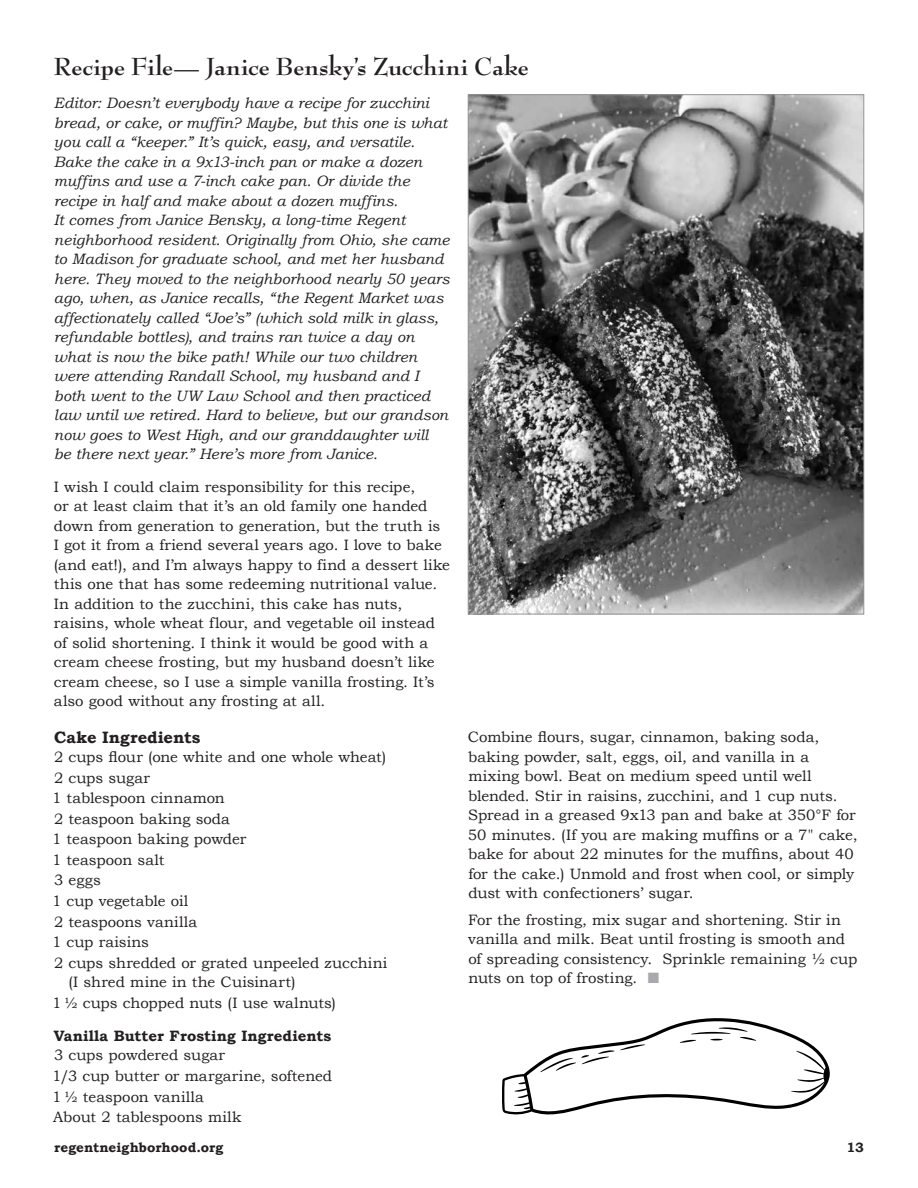
<style>
.page{position:relative;width:918px;height:1188px;background:#fff}
.page>*{position:absolute;margin:0;border:0;box-sizing:border-box;transform-origin:0 0}
.t1{font:700 27px "Bernhard Modern Std";letter-spacing:-.005em;color:#231f20}
.t2{font:700 16.5px "Bookman Old Style";letter-spacing:.005em;color:#231f20}
.t3{font:15px/19.5px "Bookman Old Style";color:#231f20}
.t4{font:italic 15px/19.5px "Bookman Old Style";color:#231f20}
.t5{font:700 15px "Bookman Old Style";letter-spacing:.01em;color:#231f20}
.t6{font:700 13.5px "Bookman Old Style";letter-spacing:.005em;color:#231f20}
.s1{color:#a7a9ac}
</style>
<div class="page">
<img style="left:470px;top:96px;width:392px;height:516px">
<svg style="left:502px;top:1018px;width:328px;height:97px"></svg>
<h1 class="t1" style="left:54px;top:52px;width:476px">Recipe File— Janice Bensky’s Zucchini Cake</h1>
<p class="t4" style="left:54px;top:93px;width:397px">Editor: Doesn’t everybody have a recipe for zucchini bread, or cake, or muffin? Maybe, but this one is what you call a “keeper.” It’s quick, easy, and versatile.<br>Bake the cake in a 9x13-inch pan or make a dozen muffins and use a 7-inch cake pan. Or divide the recipe in half and make about a dozen muffins.<br>It comes from Janice Bensky, a long-time Regent neighborhood resident. Originally from Ohio, she came to Madison for graduate school, and met her husband here. They moved to the neighborhood nearly 50 years ago, when, as Janice recalls, “the Regent Market was affectionately called “Joe’s” (which sold milk in glass, refundable bottles), and trains ran twice a day on what is now the bike path! While our two children were attending Randall School, my husband and I both went to the UW Law School and then practiced law until we retired. Hard to believe, but our grandson now goes to West High, and our granddaughter will<br>be there next year.” Here’s more from Janice.</p>
<p class="t3" style="left:54px;top:477px;width:398px">I wish I could claim responsibility for this recipe,<br>or at least claim that it’s an old family one handed down from generation to generation, but the truth is<br>I got it from a friend several years ago. I love to bake (and eat!), and I’m always happy to find a dessert like this one that has some redeeming nutritional value.<br>In addition to the zucchini, this cake has nuts, raisins, whole wheat flour, and vegetable oil instead of solid shortening. I think it would be good with a cream cheese frosting, but my husband doesn’t like cream cheese, so I use a simple vanilla frosting. It’s also good without any frosting at all.</p>
<p class="t2" style="left:54px;top:727px;width:148px">Cake Ingredients</p>
<p class="t3" style="left:54px;top:747px;width:334px">2 cups flour (one white and one whole wheat)</p>
<p class="t3" style="left:54px;top:768px;width:98px">2 cups sugar</p>
<p class="t3" style="left:52px;top:788px;width:174px">1 tablespoon cinnamon</p>
<p class="t3" style="left:54px;top:809px;width:177px">2 teaspoon baking soda</p>
<p class="t3" style="left:52px;top:829px;width:196px">1 teaspoon baking powder</p>
<p class="t3" style="left:52px;top:850px;width:114px">1 teaspoon salt</p>
<p class="t3" style="left:54px;top:871px;width:48px">3 eggs</p>
<p class="t3" style="left:52px;top:891px;width:138px">1 cup vegetable oil</p>
<p class="t3" style="left:54px;top:912px;width:145px">2 teaspoons vanilla</p>
<p class="t3" style="left:52px;top:932px;width:98px">1 cup raisins</p>
<p class="t3" style="left:54px;top:953px;width:335px">2 cups shredded or grated unpeeled zucchini</p>
<p class="t3" style="left:68px;top:972px;width:229px">(I shred mine in the Cuisinart)</p>
<p class="t3" style="left:52px;top:993px;width:286px">1 ½ cups chopped nuts (I use walnuts)</p>
<p class="t5" style="left:54px;top:1027px;width:279px">Vanilla Butter Frosting Ingredients</p>
<p class="t3" style="left:52px;top:1045px;width:282px;line-height:20.5px">3 cups powdered sugar<br>1/3 cup butter or margarine, softened<br>1 ½ teaspoon vanilla<br>About 2 tablespoons milk</p>
<p class="t3" style="left:468px;top:728px;width:391px">Combine flours, sugar, cinnamon, baking soda, baking powder, salt, eggs, oil, and vanilla in a mixing bowl. Beat on medium speed until well blended. Stir in raisins, zucchini, and 1 cup nuts.<br>Spread in a greased 9x13 pan and bake at 350°F for 50 minutes. (If you are making muffins or a 7" cake, bake for about 22 minutes for the muffins, about 40 for the cake.) Unmold and frost when cool, or simply dust with confectioners’ sugar.</p>
<p class="t3" style="left:468px;top:910px;width:391px">For the frosting, mix sugar and shortening. Stir in vanilla and milk. Beat until frosting is smooth and of spreading consistency. Sprinkle remaining ½ cup nuts on top of frosting. <span class="s1">■</span></p>
<p class="t6" style="left:54px;top:1140px;width:171px">regentneighborhood.org</p>
<p class="t6" style="left:847px;top:1140px;width:19px">13</p>
</div>
